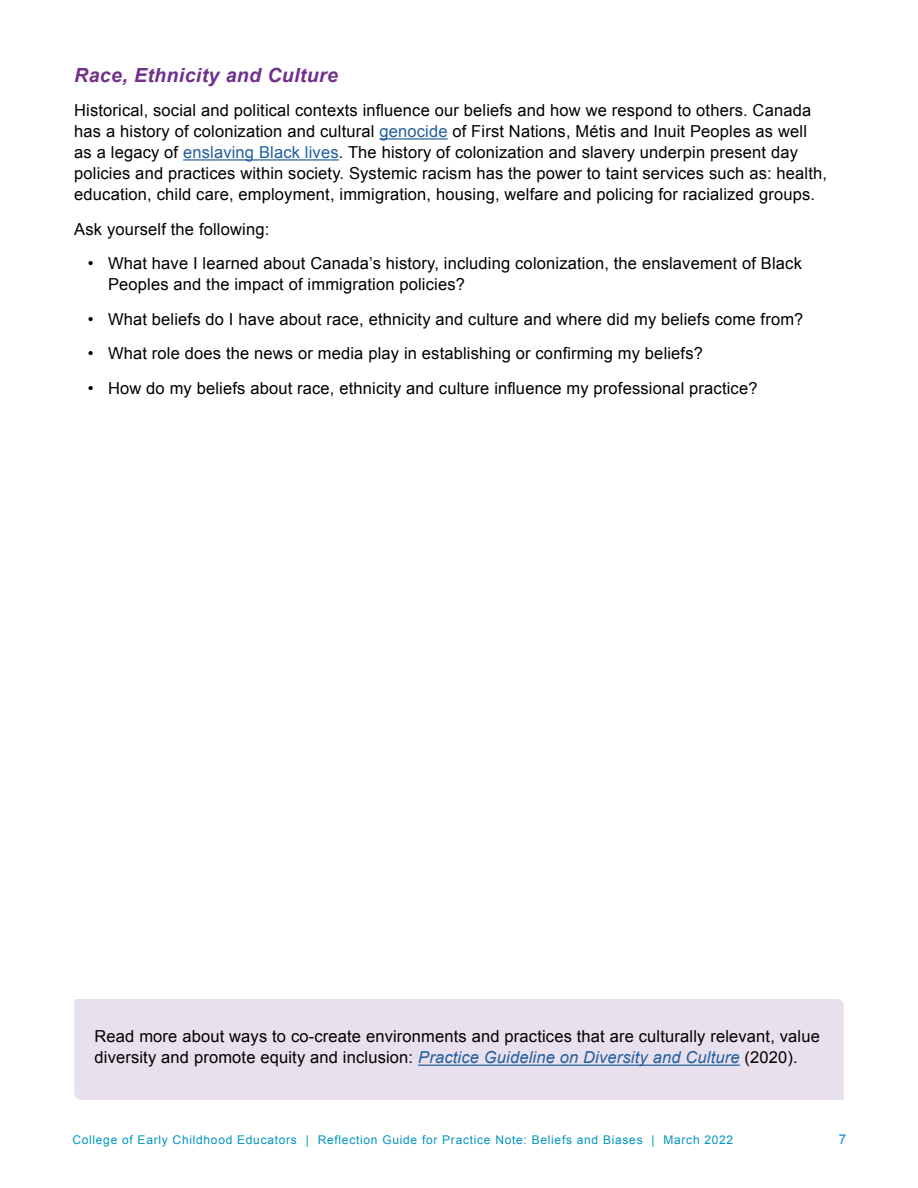
<style>
.page{position:relative;width:918px;height:1188px;background:#fff}
.page>*{position:absolute;margin:0;border:0;box-sizing:border-box;transform-origin:0 0}
.t1{font:italic 700 19.5px "Arial";letter-spacing:.02em;color:#71308b}
.t2{font:16.5px/21px "Arial";letter-spacing:.01em;color:#000}
.t3{font:13.5px "Arial";color:#0094c1}
.t4{font:12px "Arial";letter-spacing:.06em;color:#0094c1}
.s1{color:#215e9e}
.s2{font-style:italic;color:#215e9e}
</style>
<div class="page">
<div style="left:74px;top:999px;width:770px;height:101px;background:#e9e0ed"></div>
<hr style="left:379px;top:138px;width:69px;height:2px;background:#215e9e">
<hr style="left:183px;top:159px;width:156px;height:2px;background:#215e9e">
<hr style="left:418px;top:1065px;width:322px;height:1px;background:#215e9e">
<p class="t1" style="left:74px;top:62px;width:265px">Race, Ethnicity and Culture</p>
<p class="t2" style="left:74px;top:100px;width:754px">Historical, social and political contexts influence our beliefs and how we respond to others. Canada has a history of colonization and cultural <span class="s1">genocide</span> of First Nations, Métis and Inuit Peoples as well as a legacy of <span class="s1">enslaving Black lives</span>. The history of colonization and slavery underpin present day policies and practices within society. Systemic racism has the power to taint services such as: health, education, child care, employment, immigration, housing, welfare and policing for racialized groups.</p>
<p class="t2" style="left:74px;top:219px;width:197px">Ask yourself the following:</p>
<p class="t2" style="left:108px;top:253px;width:695px;text-indent:-20px">• What have I learned about Canada’s history, including colonization, the enslavement of Black<br>Peoples and the impact of immigration policies?</p>
<p class="t2" style="left:88px;top:309px;width:717px">• What beliefs do I have about race, ethnicity and culture and where did my beliefs come from?</p>
<p class="t2" style="left:88px;top:343px;width:617px">• What role does the news or media play in establishing or confirming my beliefs?</p>
<p class="t2" style="left:88px;top:378px;width:671px">• How do my beliefs about race, ethnicity and culture influence my professional practice?</p>
<p class="t2" style="left:95px;top:1026px;width:727px">Read more about ways to co-create environments and practices that are culturally relevant, value diversity and promote equity and inclusion: <span class="s2">Practice Guideline on Diversity and Culture</span> (2020).</p>
<p class="t4" style="left:72px;top:1132px;width:662px">College of Early Childhood Educators | Reflection Guide for Practice Note: Beliefs and Biases | March 2022</p>
<p class="t3" style="left:839px;top:1130px;width:9px">7</p>
</div>
